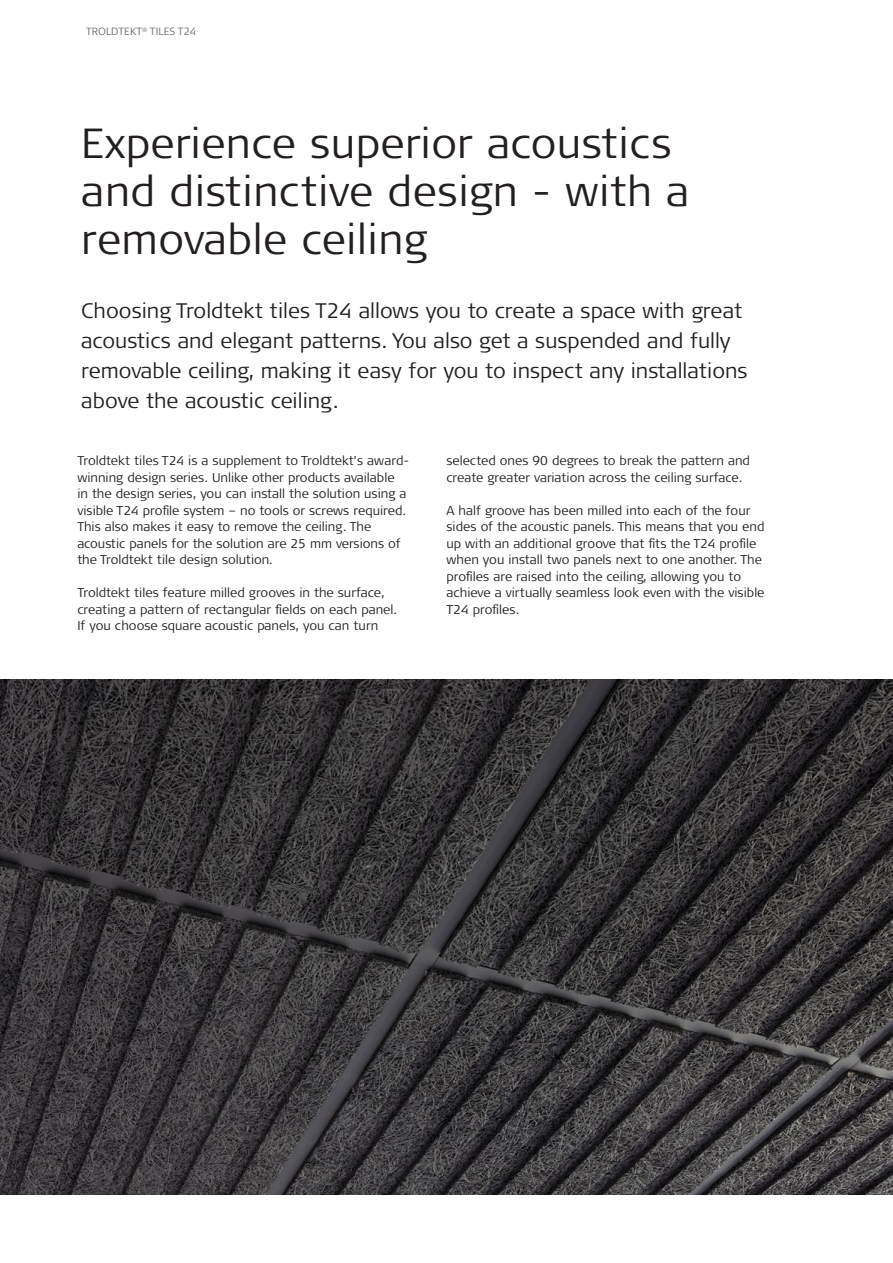
<style>
.page{position:relative;width:893px;height:1263px;background:#fff}
.page>*{position:absolute;margin:0;border:0;box-sizing:border-box;transform-origin:0 0}
.Rubrik{font:300 42px/48px "Signa Pro";letter-spacing:.01em;color:#231f20}
.Ingress{font:300 21px/30px "Signa Pro";color:#231f20}
.Brødtekst{font:300 12.75px/16.5px "Signa Pro";color:#231f20}
.Illustration{font:300 10.5px "Signa Pro";letter-spacing:.01em;color:#6c6d70}
</style>
<div class="page">
<img style="left:0;top:679px;width:893px;height:516px">
<p class="Illustration" style="left:86px;top:24px;width:112px">TROLDTEKT<sup>®</sup> TILES T24</p>
<p class="Rubrik" style="left:81px;top:117px;width:610px">Experience superior acoustics and distinctive design - with a removable ceiling</p>
<p class="Ingress" style="left:81px;top:294px;width:668px">Choosing Troldtekt tiles T24 allows you to create a space with great acoustics and elegant patterns. You also get a suspended and fully removable ceiling, making it easy for you to inspect any installations above the acoustic ceiling.</p>
<p class="Brødtekst" style="left:77px;top:452px;width:333px">Troldtekt tiles T24 is a supplement to Troldtekt’s award&shy;winning design series. Unlike other products available<br>in the design series, you can install the solution using a visible T24 profile system – no tools or screws required.<br>This also makes it easy to remove the ceiling. The acoustic panels for the solution are 25 mm versions of the Troldtekt tile design solution.</p>
<p class="Brødtekst" style="left:77px;top:584px;width:321px">Troldtekt tiles feature milled grooves in the surface, creating a pattern of rectangular fields on each panel.<br>If you choose square acoustic panels, you can turn</p>
<p class="Brødtekst" style="left:446px;top:452px;width:305px">selected ones 90 degrees to break the pattern and create greater variation across the ceiling surface.</p>
<p class="Brødtekst" style="left:446px;top:502px;width:320px">A half groove has been milled into each of the four sides of the acoustic panels. This means that you end up with an additional groove that fits the T24 profile when you install two panels next to one another. The profiles are raised into the ceiling, allowing you to achieve a virtually seamless look even with the visible T24 profiles.</p>
</div>
